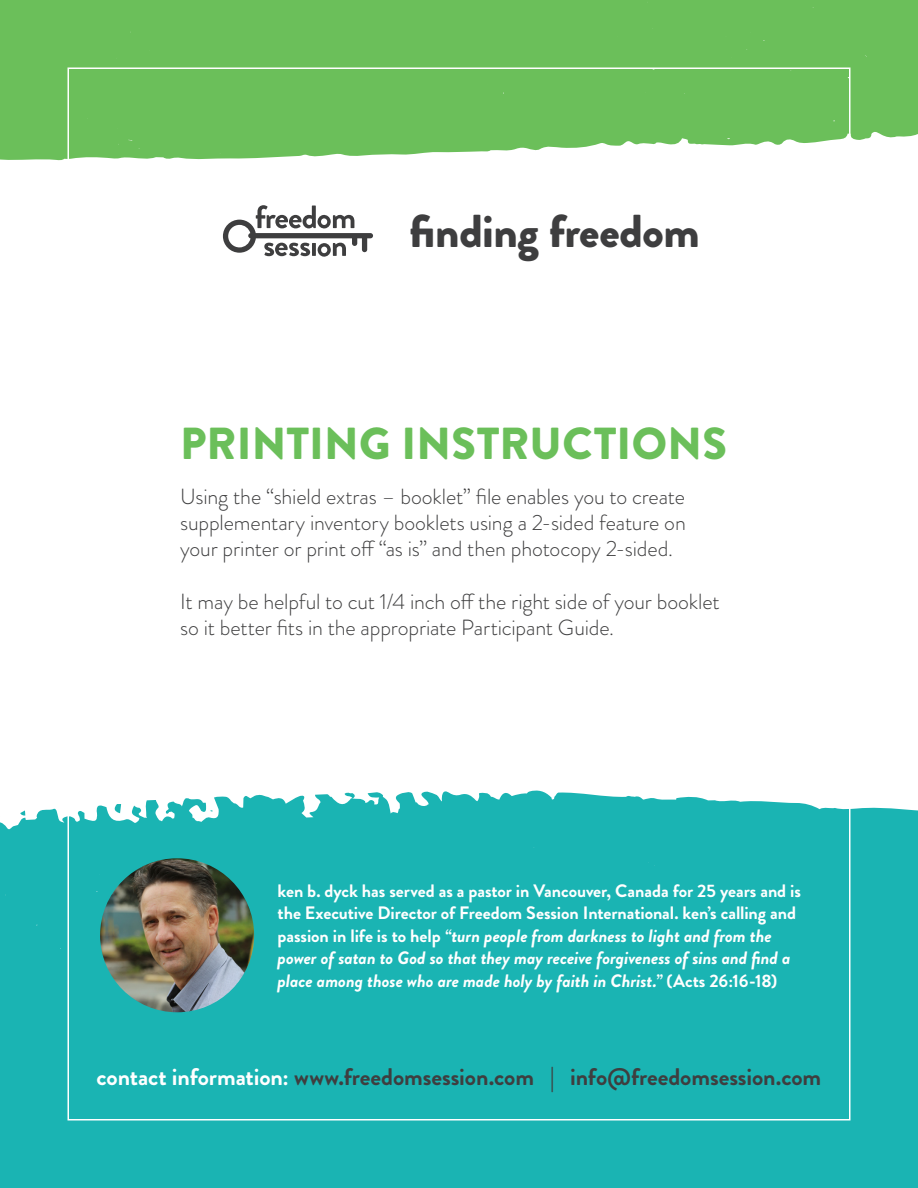
<style>
.page{position:relative;width:918px;height:1188px;background:#fff}
.page>*{position:absolute;margin:0;border:0;box-sizing:border-box;transform-origin:0 0}
.t1{font:900 46.05px "Brandon Grotesque";letter-spacing:-.01em;color:#3e3e3f}
.t2{font:900 44.85px "Brandon Grotesque";letter-spacing:.005em;color:#6bbf5a}
.t3{font:700 24px "Brandon Grotesque";letter-spacing:-.005em;color:#3e3e3f}
.t4{font:300 21.9px/26.2px "Brandon Grotesque";letter-spacing:-.005em;color:#3e3e3f}
.t5{font:italic 700 18px "Brandon Grotesque";letter-spacing:-.005em;color:#fff}
.t6{font:700 18px "Brandon Grotesque";letter-spacing:-.005em;color:#fff}
.s1{font-style:normal}
.s2{color:#fff}
</style>
<div class="page">
<svg style="left:0;top:790px;width:918px;height:188px;background:#2cb9b8"></svg>
<svg style="left:0;top:0;width:918px;height:161px;background:#75c366"></svg>
<svg style="left:223px;top:205px;width:150px;height:52px"></svg>
<div style="left:0;top:978px;width:918px;height:210px;background:#1ab4b3"></div>
<img style="left:100px;top:858px;width:154px;height:154px;border-radius:77px">
<p class="t1" style="left:409px;top:199px;width:292px">finding freedom</p>
<p class="t2" style="left:180px;top:412px;width:548px">PRINTING INSTRUCTIONS</p>
<p class="t4" style="left:180px;top:483px;width:507px">Using the “shield extras – booklet” file enables you to create supplementary inventory booklets using a 2-sided feature on</p>
<p class="t4" style="left:180px;top:536px;width:494px">your printer or print off “as is” and then photocopy 2-sided.</p>
<p class="t4" style="left:180px;top:588px;width:541px">It may be helpful to cut 1/4 inch off the right side of your booklet so it better fits in the appropriate Participant Guide.</p>
<p class="t6" style="left:278px;top:878px;width:525px">ken b. dyck has served as a pastor in Vancouver, Canada for 25 years and is</p>
<p class="t6" style="left:278px;top:900px;width:520px">the Executive Director of Freedom Session International. ken’s calling and</p>
<p class="t5" style="left:278px;top:923px;width:496px"><span class="s1">passion in life is to help</span> “turn people from darkness to light and from the</p>
<p class="t5" style="left:278px;top:945px;width:515px">power of satan to God so that they may receive forgiveness of sins and find a</p>
<p class="t5" style="left:278px;top:968px;width:501px">place among those who are made holy by faith in Christ.” <span class="s1">(Acts 26:16-18)</span></p>
<p class="t3" style="left:97px;top:1060px;width:726px"><span class="s2">contact information:</span> www.freedomsession.com | info@freedomsession.com</p>
</div>
